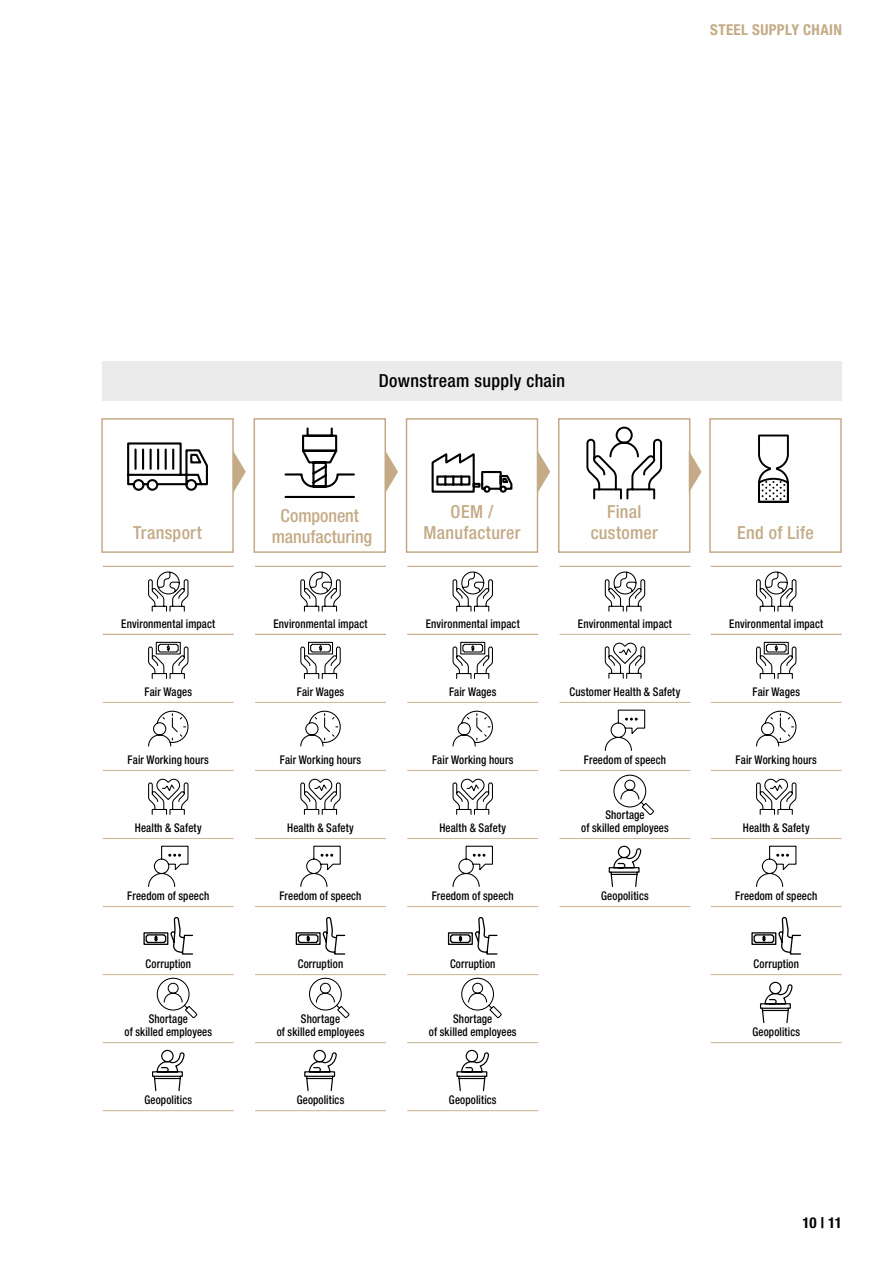
<style>
.page{position:relative;width:893px;height:1263px;background:#fff}
.page>*{position:absolute;margin:0;border:0;box-sizing:border-box;transform-origin:0 0}
.t1{font:500 condensed 18px/21px "Helvetica Neue LT Pro";letter-spacing:.015em;color:#c4aa86;text-align:center}
.t2{font:500 condensed 18px/21px "Helvetica Neue LT Pro";letter-spacing:-.005em;color:#c4aa86;text-align:center}
.t3{font:500 condensed 18px "Helvetica Neue LT Pro";letter-spacing:.015em;color:#000}
.t4{font:700 condensed 15px "Helvetica Neue";letter-spacing:.025em;color:#c4aa86}
.t5{font:700 condensed 15px "Helvetica Neue";color:#000}
.t6{font:500 condensed 12px/12.8px "Helvetica Neue";letter-spacing:.015em;color:#000;text-align:center;scale:.91 1}
</style>
<div class="page">
<div style="left:101px;top:418px;width:133px;height:135px;border:2px solid #c4aa86"></div>
<div style="left:254px;top:418px;width:132px;height:135px;border:2px solid #c4aa86"></div>
<div style="left:406px;top:418px;width:132px;height:135px;border:2px solid #c4aa86"></div>
<div style="left:558px;top:418px;width:132px;height:135px;border:2px solid #c4aa86"></div>
<div style="left:709px;top:418px;width:133px;height:135px;border:2px solid #c4aa86"></div>
<svg style="left:233px;top:450px;width:13px;height:43px"></svg>
<svg style="left:385px;top:450px;width:13px;height:43px"></svg>
<svg style="left:537px;top:450px;width:13px;height:43px"></svg>
<svg style="left:689px;top:450px;width:12px;height:43px"></svg>
<svg style="left:127px;top:442px;width:81px;height:49px"></svg>
<svg style="left:284px;top:427px;width:71px;height:71px"></svg>
<svg style="left:586px;top:427px;width:76px;height:72px"></svg>
<svg style="left:758px;top:434px;width:31px;height:69px"></svg>
<svg style="left:432px;top:453px;width:80px;height:40px"></svg>
<div style="left:102px;top:361px;width:740px;height:39px;background:#ebebeb"></div>
<hr style="left:103px;top:566px;width:131px;height:1px;background:#c4aa86">
<hr style="left:103px;top:634px;width:131px;height:1px;background:#c4aa86">
<hr style="left:103px;top:702px;width:131px;height:1px;background:#cfba9d">
<hr style="left:103px;top:770px;width:131px;height:1px;background:#cfba9d">
<hr style="left:103px;top:974px;width:131px;height:1px;background:#cfba9d">
<hr style="left:103px;top:1110px;width:131px;height:1px;background:#cfba9d">
<hr style="left:103px;top:906px;width:131px;height:1px;background:#cfba9d">
<hr style="left:103px;top:1042px;width:131px;height:1px;background:#cfba9d">
<hr style="left:103px;top:838px;width:131px;height:1px;background:#cfba9d">
<svg style="left:148px;top:571px;width:40px;height:41px"></svg>
<svg style="left:148px;top:642px;width:40px;height:37px"></svg>
<svg style="left:148px;top:711px;width:40px;height:36px"></svg>
<svg style="left:148px;top:779px;width:40px;height:36px"></svg>
<svg style="left:148px;top:846px;width:40px;height:41px"></svg>
<svg style="left:143px;top:917px;width:50px;height:38px"></svg>
<svg style="left:152px;top:1050px;width:32px;height:41px"></svg>
<svg style="left:157px;top:978px;width:40px;height:40px"></svg>
<hr style="left:255px;top:566px;width:131px;height:1px;background:#c4aa86">
<hr style="left:255px;top:634px;width:131px;height:1px;background:#c4aa86">
<hr style="left:255px;top:702px;width:131px;height:1px;background:#cfba9d">
<hr style="left:255px;top:770px;width:131px;height:1px;background:#cfba9d">
<hr style="left:255px;top:974px;width:131px;height:1px;background:#cfba9d">
<hr style="left:255px;top:1110px;width:131px;height:1px;background:#cfba9d">
<hr style="left:255px;top:906px;width:131px;height:1px;background:#cfba9d">
<hr style="left:255px;top:1042px;width:131px;height:1px;background:#cfba9d">
<hr style="left:255px;top:838px;width:131px;height:1px;background:#cfba9d">
<svg style="left:300px;top:571px;width:41px;height:41px"></svg>
<svg style="left:300px;top:642px;width:41px;height:37px"></svg>
<svg style="left:300px;top:711px;width:41px;height:36px"></svg>
<svg style="left:300px;top:779px;width:41px;height:36px"></svg>
<svg style="left:300px;top:846px;width:41px;height:41px"></svg>
<svg style="left:296px;top:917px;width:49px;height:38px"></svg>
<svg style="left:304px;top:1050px;width:32px;height:41px"></svg>
<svg style="left:309px;top:978px;width:40px;height:40px"></svg>
<hr style="left:407px;top:566px;width:131px;height:1px;background:#c4aa86">
<hr style="left:407px;top:634px;width:131px;height:1px;background:#c4aa86">
<hr style="left:407px;top:702px;width:131px;height:1px;background:#cfba9d">
<hr style="left:407px;top:770px;width:131px;height:1px;background:#cfba9d">
<hr style="left:407px;top:974px;width:131px;height:1px;background:#cfba9d">
<hr style="left:407px;top:1110px;width:131px;height:1px;background:#cfba9d">
<hr style="left:407px;top:906px;width:131px;height:1px;background:#cfba9d">
<hr style="left:407px;top:1042px;width:131px;height:1px;background:#cfba9d">
<hr style="left:407px;top:838px;width:131px;height:1px;background:#cfba9d">
<svg style="left:453px;top:571px;width:40px;height:41px"></svg>
<svg style="left:453px;top:642px;width:40px;height:37px"></svg>
<svg style="left:453px;top:711px;width:40px;height:36px"></svg>
<svg style="left:453px;top:779px;width:40px;height:36px"></svg>
<svg style="left:453px;top:846px;width:40px;height:41px"></svg>
<svg style="left:448px;top:917px;width:50px;height:38px"></svg>
<svg style="left:456px;top:1050px;width:33px;height:41px"></svg>
<svg style="left:461px;top:978px;width:41px;height:40px"></svg>
<hr style="left:559px;top:566px;width:131px;height:1px;background:#c4aa86">
<hr style="left:559px;top:634px;width:131px;height:1px;background:#cfba9d">
<hr style="left:559px;top:906px;width:131px;height:1px;background:#cfba9d">
<hr style="left:559px;top:770px;width:131px;height:1px;background:#cfba9d">
<hr style="left:559px;top:838px;width:131px;height:1px;background:#cfba9d">
<hr style="left:559px;top:702px;width:131px;height:1px;background:#cfba9d">
<svg style="left:605px;top:571px;width:40px;height:41px"></svg>
<svg style="left:605px;top:643px;width:40px;height:36px"></svg>
<svg style="left:605px;top:710px;width:40px;height:41px"></svg>
<svg style="left:609px;top:846px;width:32px;height:41px"></svg>
<hr style="left:711px;top:566px;width:131px;height:1px;background:#c4aa86">
<hr style="left:711px;top:634px;width:131px;height:1px;background:#c4aa86">
<hr style="left:711px;top:702px;width:131px;height:1px;background:#cfba9d">
<hr style="left:711px;top:770px;width:131px;height:1px;background:#cfba9d">
<hr style="left:711px;top:1042px;width:131px;height:1px;background:#cfba9d">
<hr style="left:711px;top:906px;width:131px;height:1px;background:#cfba9d">
<hr style="left:711px;top:974px;width:131px;height:1px;background:#cfba9d">
<hr style="left:711px;top:838px;width:131px;height:1px;background:#cfba9d">
<svg style="left:756px;top:571px;width:40px;height:41px"></svg>
<svg style="left:756px;top:642px;width:40px;height:37px"></svg>
<svg style="left:756px;top:711px;width:40px;height:36px"></svg>
<svg style="left:756px;top:779px;width:40px;height:36px"></svg>
<svg style="left:756px;top:846px;width:40px;height:41px"></svg>
<svg style="left:751px;top:917px;width:50px;height:38px"></svg>
<svg style="left:760px;top:982px;width:32px;height:41px"></svg>
<svg style="left:613px;top:775px;width:41px;height:40px"></svg>
<p class="t4" style="left:710px;top:20px;width:133px">STEEL SUPPLY CHAIN</p>
<h1 class="t3" style="left:379px;top:370px;width:188px">Downstream supply chain</h1>
<h1 class="t1" style="left:133px;top:521px;width:70px">Transport</h1>
<h1 class="t2" style="left:272px;top:505px;width:102px">Component manufacturing</h1>
<h1 class="t1" style="left:423px;top:500px;width:99px">OEM /<br>Manufacturer</h1>
<h1 class="t1" style="left:591px;top:500px;width:69px">Final customer</h1>
<h1 class="t1" style="left:737px;top:521px;width:78px">End of Life</h1>
<p class="t6" style="left:121px;top:617px;width:105px">Environmental impact</p>
<p class="t6" style="left:274px;top:617px;width:105px">Environmental impact</p>
<p class="t6" style="left:426px;top:617px;width:105px">Environmental impact</p>
<p class="t6" style="left:578px;top:617px;width:105px">Environmental impact</p>
<p class="t6" style="left:729px;top:617px;width:105px">Environmental impact</p>
<p class="t6" style="left:145px;top:685px;width:54px">Fair Wages</p>
<p class="t6" style="left:297px;top:685px;width:54px">Fair Wages</p>
<p class="t6" style="left:449px;top:685px;width:54px">Fair Wages</p>
<p class="t6" style="left:570px;top:685px;width:123px">Customer Health &amp; Safety</p>
<p class="t6" style="left:752px;top:685px;width:54px">Fair Wages</p>
<p class="t6" style="left:128px;top:753px;width:91px">Fair Working hours</p>
<p class="t6" style="left:280px;top:753px;width:91px">Fair Working hours</p>
<p class="t6" style="left:432px;top:753px;width:91px">Fair Working hours</p>
<p class="t6" style="left:584px;top:753px;width:92px">Freedom of speech</p>
<p class="t6" style="left:736px;top:753px;width:91px">Fair Working hours</p>
<p class="t6" style="left:135px;top:821px;width:75px">Health &amp; Safety</p>
<p class="t6" style="left:287px;top:821px;width:75px">Health &amp; Safety</p>
<p class="t6" style="left:439px;top:821px;width:75px">Health &amp; Safety</p>
<p class="t6" style="left:581px;top:808px;width:98px">Shortage<br>of skilled employees</p>
<p class="t6" style="left:743px;top:821px;width:75px">Health &amp; Safety</p>
<p class="t6" style="left:127px;top:889px;width:92px">Freedom of speech</p>
<p class="t6" style="left:279px;top:889px;width:92px">Freedom of speech</p>
<p class="t6" style="left:432px;top:889px;width:92px">Freedom of speech</p>
<p class="t6" style="left:601px;top:889px;width:54px">Geopolitics</p>
<p class="t6" style="left:735px;top:889px;width:92px">Freedom of speech</p>
<p class="t6" style="left:146px;top:957px;width:51px">Corruption</p>
<p class="t6" style="left:298px;top:957px;width:51px">Corruption</p>
<p class="t6" style="left:450px;top:957px;width:51px">Corruption</p>
<p class="t6" style="left:753px;top:957px;width:51px">Corruption</p>
<p class="t6" style="left:124px;top:1013px;width:98px">Shortage<br>of skilled employees</p>
<p class="t6" style="left:277px;top:1013px;width:98px">Shortage<br>of skilled employees</p>
<p class="t6" style="left:429px;top:1013px;width:98px">Shortage<br>of skilled employees</p>
<p class="t6" style="left:752px;top:1025px;width:54px">Geopolitics</p>
<p class="t6" style="left:144px;top:1093px;width:54px">Geopolitics</p>
<p class="t6" style="left:297px;top:1093px;width:54px">Geopolitics</p>
<p class="t6" style="left:449px;top:1093px;width:54px">Geopolitics</p>
<p class="t5" style="left:803px;top:1213px;width:41px">10 | 11</p>
</div>
